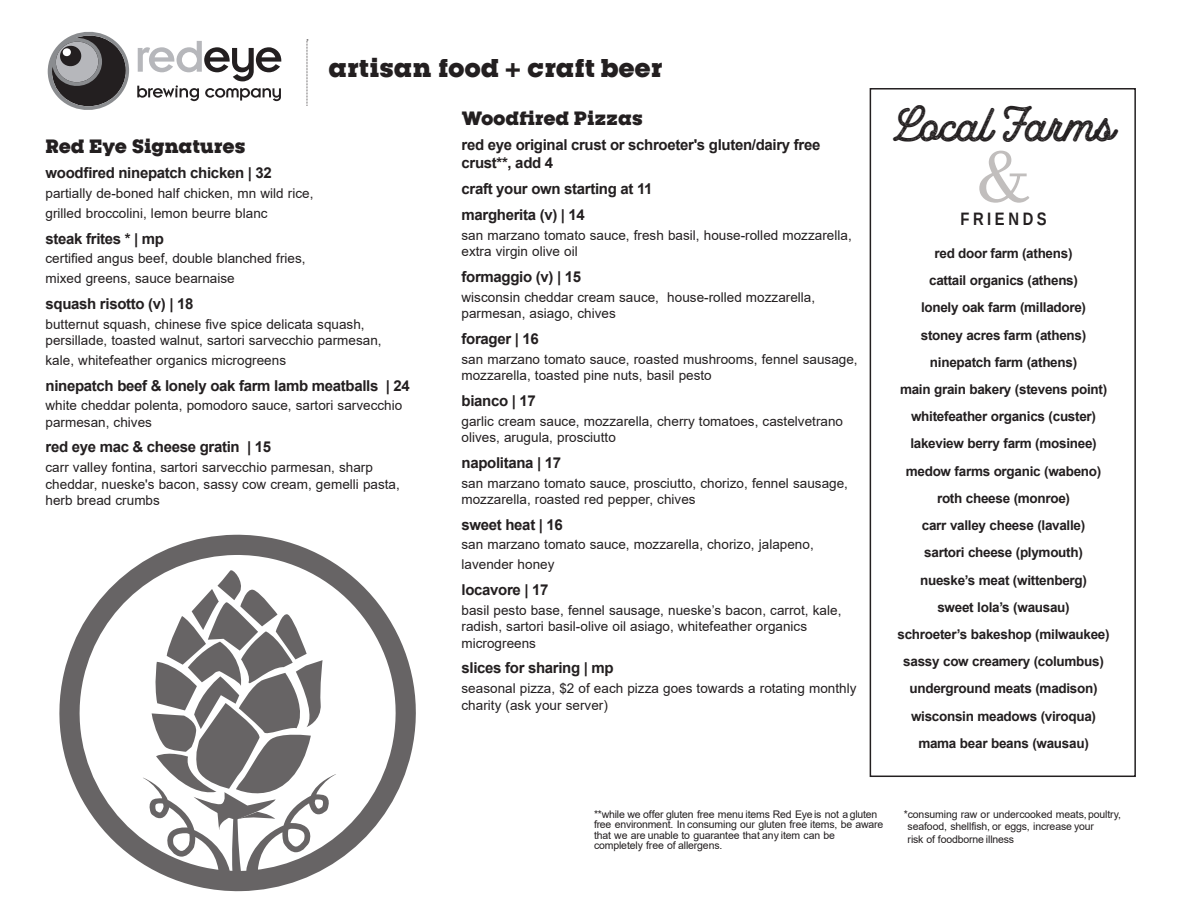
<style>
.page{position:relative;width:1188px;height:918px;background:#fff}
.page>*{position:absolute;margin:0;border:0;box-sizing:border-box;transform-origin:0 0}
.t1{font:72px "Javanese Text";color:#c1bebd}
.t2{font:36px "Montebello Script Textured";letter-spacing:-.01em;color:#231f20}
.t3{font:800 24px "Kettering 105";letter-spacing:-.01em;color:#231f20}
.t4{font:800 18px "Kettering 105";letter-spacing:-.01em;color:#231f20}
.t5{font:700 18px "Liberation Sans Narrow";letter-spacing:.2em;color:#231f20}
.t6{font:700 15px/18px "Arial";letter-spacing:-.02em;color:#231f20}
.t7{font:13.5px/16.5px "Arial";color:#231f20}
.t8{font:700 13.5px/27.2px "Arial";letter-spacing:-.02em;color:#231f20;text-align:center}
.t9{font:10.5px/10.5px "Arial";letter-spacing:-.015em;color:#231f20}
</style>
<div class="page">
<div style="left:870px;top:88px;width:266px;height:689px;border:2px solid #231f20"></div>
<svg style="left:48px;top:31px;width:81px;height:79px"></svg>
<svg style="left:137px;top:41px;width:144px;height:60px"></svg>
<svg style="left:307px;top:40px;width:1px;height:65px"></svg>
<svg style="left:59px;top:535px;width:357px;height:356px"></svg>
<svg style="left:143px;top:567px;width:193px;height:318px"></svg>
<h3 class="t3" style="left:329px;top:59px;width:335px">artisan food + craft beer</h3>
<h3 class="t4" style="left:462px;top:111px;width:183px">Woodfired Pizzas</h3>
<p class="t6" style="left:462px;top:138px;width:360px">red eye original crust or schroeter's gluten/dairy free crust**, add 4</p>
<p class="t6" style="left:462px;top:177px;width:193px;line-height:25.8px">craft your own starting at 11 margherita (v) | 14</p>
<p class="t7" style="left:462px;top:228px;width:392px">san marzano tomato sauce, fresh basil, house-rolled mozzarella, extra virgin olive oil</p>
<p class="t6" style="left:462px;top:269px;width:121px">formaggio (v) | 15</p>
<p class="t7" style="left:462px;top:290px;width:355px">wisconsin cheddar cream sauce, house-rolled mozzarella, parmesan, asiago, chives</p>
<p class="t6" style="left:462px;top:331px;width:79px">forager | 16</p>
<p class="t7" style="left:462px;top:352px;width:398px">san marzano tomato sauce, roasted mushrooms, fennel sausage, mozzarella, toasted pine nuts, basil pesto</p>
<p class="t6" style="left:462px;top:393px;width:76px">bianco | 17</p>
<p class="t7" style="left:462px;top:414px;width:383px">garlic cream sauce, mozzarella, cherry tomatoes, castelvetrano olives, arugula, prosciutto</p>
<p class="t6" style="left:462px;top:455px;width:101px">napolitana | 17</p>
<p class="t7" style="left:462px;top:476px;width:388px">san marzano tomato sauce, prosciutto, chorizo, fennel sausage, mozzarella, roasted red pepper, chives</p>
<p class="t6" style="left:462px;top:517px;width:103px">sweet heat | 16</p>
<p class="t7" style="left:462px;top:536px;width:354px;line-height:19.6px">san marzano tomato sauce, mozzarella, chorizo, jalapeno, lavender honey</p>
<p class="t6" style="left:462px;top:582px;width:89px">locavore | 17</p>
<p class="t7" style="left:462px;top:603px;width:381px">basil pesto base, fennel sausage, nueske’s bacon, carrot, kale, radish, sartori basil-olive oil asiago, whitefeather organics microgreens</p>
<p class="t6" style="left:462px;top:661px;width:154px">slices for sharing | mp</p>
<p class="t7" style="left:462px;top:681px;width:397px">seasonal pizza, $2 of each pizza goes towards a rotating monthly charity (ask your server)</p>
<h3 class="t4" style="left:46px;top:139px;width:202px">Red Eye Signatures</h3>
<p class="t6" style="left:46px;top:166px;width:228px">woodfired ninepatch chicken | 32</p>
<p class="t7" style="left:46px;top:185px;width:269px;line-height:19.6px">partially de-boned half chicken, mn wild rice, grilled broccolini, lemon beurre blanc</p>
<p class="t6" style="left:46px;top:231px;width:120px">steak frites * | mp</p>
<p class="t7" style="left:46px;top:250px;width:262px;line-height:19.6px">certified angus beef, double blanched fries, mixed greens, sauce bearnaise</p>
<p class="t6" style="left:46px;top:296px;width:150px">squash risotto (v) | 18</p>
<p class="t7" style="left:46px;top:317px;width:338px">butternut squash, chinese five spice delicata squash, persillade, toasted walnut, sartori sarvecchio parmesan,</p>
<p class="t7" style="left:46px;top:353px;width:242px">kale, whitefeather organics microgreens</p>
<p class="t6" style="left:46px;top:378px;width:366px">ninepatch beef &amp; lonely oak farm lamb meatballs | 24</p>
<p class="t7" style="left:46px;top:398px;width:358px">white cheddar polenta, pomodoro sauce, sartori sarvecchio parmesan, chives</p>
<p class="t6" style="left:46px;top:440px;width:227px">red eye mac &amp; cheese gratin | 15</p>
<p class="t7" style="left:46px;top:460px;width:356px">carr valley fontina, sartori sarvecchio parmesan, sharp cheddar, nueske's bacon, sassy cow cream, gemelli pasta, herb bread crumbs</p>
<h2 class="t2" style="left:893px;top:94px;width:222px">Local Farms</h2>
<h1 class="t1" style="left:976px;top:150px;width:57px">&amp;</h1>
<h3 class="t5" style="left:960px;top:212px;width:88px">FRIENDS</h3>
<p class="t8" style="left:898px;top:241px;width:214px">red door farm (athens)<br>cattail organics (athens)<br>lonely oak farm (milladore)<br>stoney acres farm (athens) ninepatch farm (athens)<br>main grain bakery (stevens point) whitefeather organics (custer) lakeview berry farm (mosinee) medow farms organic (wabeno) roth cheese (monroe)<br>carr valley cheese (lavalle)<br>sartori cheese (plymouth) nueske’s meat (wittenberg)<br>sweet lola’s (wausau)<br>schroeter’s bakeshop (milwaukee) sassy cow creamery (columbus) underground meats (madison) wisconsin meadows (viroqua) mama bear beans (wausau)</p>
<p class="t9" style="left:594px;top:810px;width:291px">**while we offer gluten free menu items Red Eye is not a gluten free environment. In consuming our gluten free items, be aware that we are unable to guarantee that any item can be completely free of allergens.</p>
<p class="t9" style="left:908px;top:809px;width:215px;line-height:12.6px;text-indent:-4px">*consuming raw or undercooked meats,poultry, seafood, shellfish, or eggs, increase your<br>risk of foodborne illness</p>
</div>
